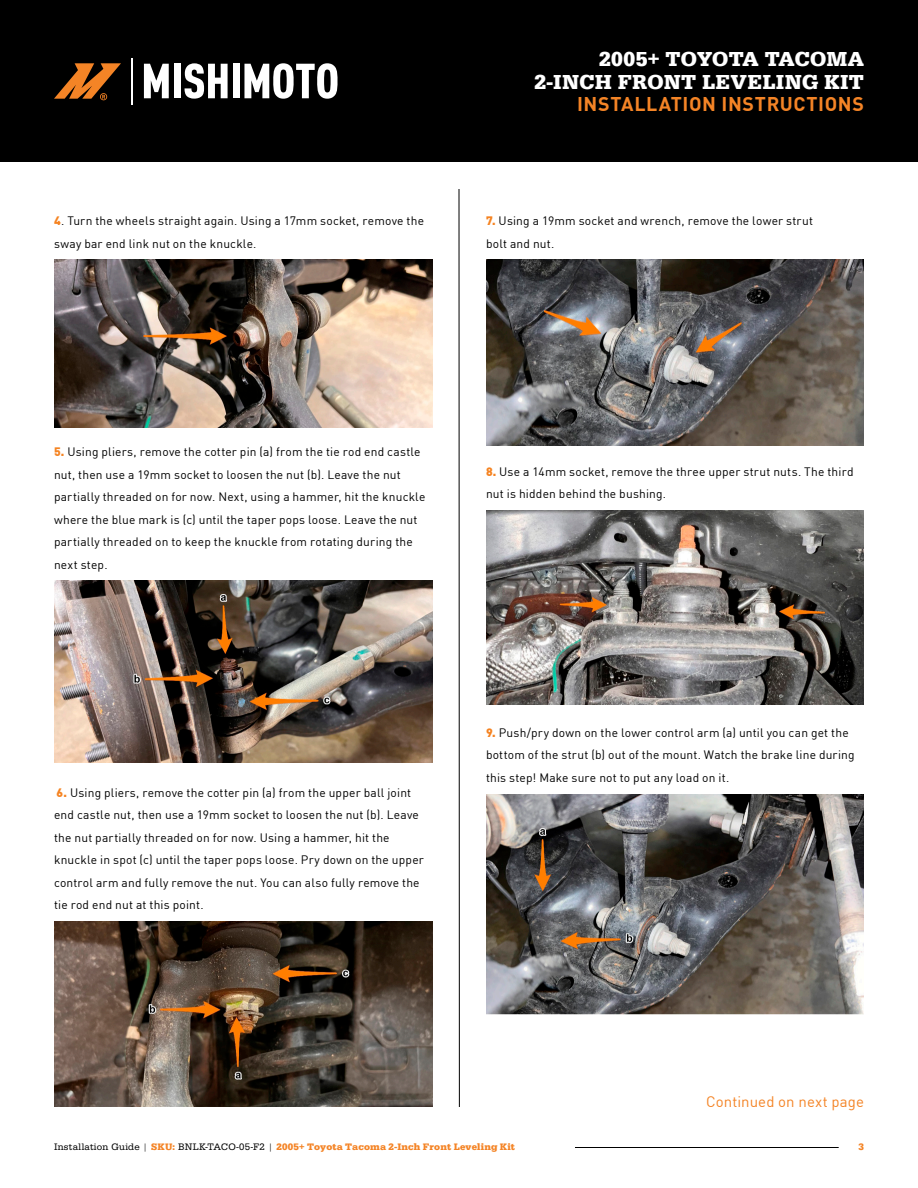
<style>
.page{position:relative;width:918px;height:1188px;background:#fff}
.page>*{position:absolute;margin:0;border:0;box-sizing:border-box;transform-origin:0 0}
.t1{font:700 21px/23.1px "Egyptienne URW";letter-spacing:.015em;color:#fff;text-align:right}
.t2{font:700 19.5px "DINOT";letter-spacing:.03em;color:#f48426}
.t3{font:15px "DINOT";letter-spacing:.005em;color:#f48426}
.t4{font:12px/22.5px "DINOT";letter-spacing:.015em;color:#000}
.t5{font:700 9.75px "Egyptienne URW";letter-spacing:.02em;color:#f48426}
.s1{font-weight:900;color:#f58321}
.s2{font-weight:400;color:#000}
</style>
<div class="page">
<div style="left:0;top:0;width:918px;height:162px;background:#000"></div>
<hr style="left:575px;top:1147px;width:264px;height:1px;background:#000">
<hr style="left:459px;top:189px;width:1px;height:918px;background:#000">
<svg style="left:144px;top:64px;width:25px;height:34px"></svg>
<div style="left:174px;top:64px;width:7px;height:34px;background:#fff"></div>
<svg style="left:185px;top:63px;width:43px;height:36px"></svg>
<div style="left:233px;top:64px;width:6px;height:34px;background:#fff"></div>
<svg style="left:244px;top:63px;width:94px;height:36px"></svg>
<hr style="left:131px;top:58px;width:2px;height:46px;background:#fff">
<svg style="left:54px;top:63px;width:67px;height:37px"></svg>
<img style="left:54px;top:260px;width:378px;height:168px">
<img style="left:486px;top:260px;width:378px;height:186px">
<img style="left:486px;top:510px;width:378px;height:194px">
<img style="left:486px;top:795px;width:378px;height:219px">
<img style="left:54px;top:580px;width:378px;height:182px">
<img style="left:54px;top:922px;width:378px;height:185px">
<p class="t4" style="left:54px;top:209px;width:372px"><span class="s1">4</span>. Turn the wheels straight again. Using a 17mm socket, remove the sway bar end link nut on the knuckle.</p>
<h1 class="t1" style="left:534px;top:48px;width:331px">2005+ TOYOTA TACOMA<br>2-INCH FRONT LEVELING KIT</h1>
<h2 class="t2" style="left:577px;top:88px;width:288px">INSTALLATION INSTRUCTIONS</h2>
<p class="t4" style="left:486px;top:209px;width:329px"><span class="s1">7.</span> Using a 19mm socket and wrench, remove the lower strut bolt and nut.</p>
<p class="t4" style="left:54px;top:440px;width:373px"><span class="s1">5.</span> Using pliers, remove the cotter pin (a) from the tie rod end castle nut, then use a 19mm socket to loosen the nut (b). Leave the nut partially threaded on for now. Next, using a hammer, hit the knuckle where the blue mark is (c) until the taper pops loose. Leave the nut partially threaded on to keep the knuckle from rotating during the next step.</p>
<p class="t4" style="left:486px;top:459px;width:369px"><span class="s1">8.</span> Use a 14mm socket, remove the three upper strut nuts. The third nut is hidden behind the bushing.</p>
<p class="t4" style="left:54px;top:780px;width:371px"><span class="s1">6.</span> Using pliers, remove the cotter pin (a) from the upper ball joint end castle nut, then use a 19mm socket to loosen the nut (b). Leave the nut partially threaded on for now. Using a hammer, hit the knuckle in spot (c) until the taper pops loose. Pry down on the upper control arm and fully remove the nut. You can also fully remove the tie rod end nut at this point.</p>
<p class="t4" style="left:486px;top:720px;width:370px"><span class="s1">9.</span> Push/pry down on the lower control arm (a) until you can get the bottom of the strut (b) out of the mount. Watch the brake line during this step! Make sure not to put any load on it.</p>
<p class="t3" style="left:706px;top:1090px;width:159px">Continued on next page</p>
<p class="t5" style="left:54px;top:1141px;width:463px"><span class="s2">Installation Guide |</span> SKU: <span class="s2">BNLK-TACO-05-F2 |</span> 2005+ Toyota Tacoma 2-Inch Front Leveling Kit</p>
<p class="t5" style="left:859px;top:1141px;width:7px">3</p>
</div>
